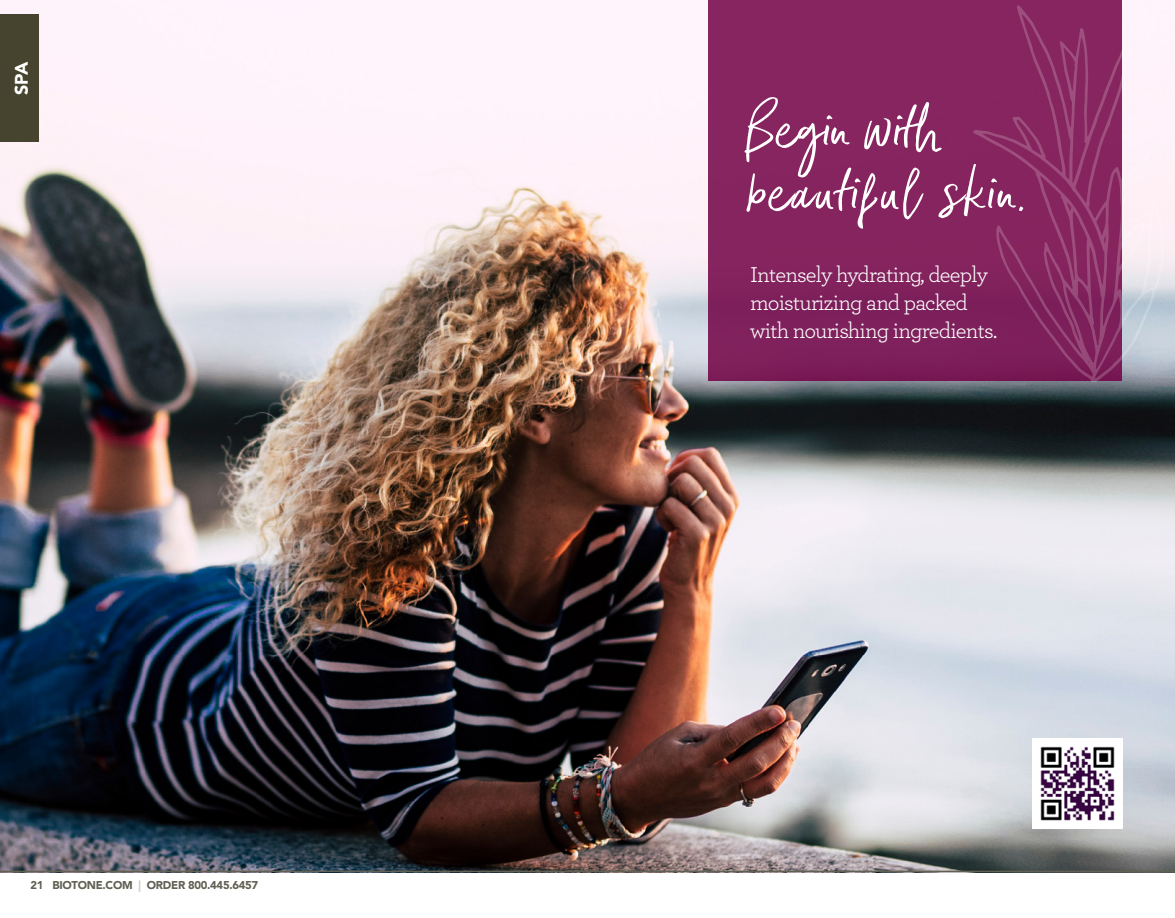
<style>
.page{position:relative;width:1175px;height:918px;background:#fff}
.page>*{position:absolute;margin:0;border:0;box-sizing:border-box;transform-origin:0 0}
.t1{font:68.55px/63.2px "Indigo Blue";letter-spacing:.025em;color:#fff}
.t2{font:22.5px "Archer";letter-spacing:-.035em;color:#fff}
.t3{font:900 18px "Avenir LT Std";color:#fff}
.t4{font:900 11.25px "Avenir LT Std";letter-spacing:-.025em;color:#616054}
.s1{color:#ccccc6}
</style>
<div class="page">
<img style="left:0;top:0;width:1174px;height:871px">
<div style="left:709px;top:0;width:413px;height:381px;background:#86245f"></div>
<svg style="left:973px;top:5px;width:201px;height:378px"></svg>
<img style="left:1032px;top:738px;width:90px;height:90px">
<hr style="left:0;top:871px;width:1174px;height:1px;background:#616054">
<div style="left:0;top:15px;width:39px;height:127px;background:#46442f"></div>
<p class="t3" style="left:11px;top:95px;width:34px;rotate:-90deg">SPA</p>
<p class="t4" style="left:31px;top:879px;width:229px">21 BIOTONE.COM <span class="s1">|</span> ORDER 800.445.6457</p>
<p class="t1" style="left:745px;top:100px;width:283px">Begin with beautiful skin.</p>
<p class="t2" style="left:750px;top:259px;width:239px">Intensely hydrating, deeply</p>
<p class="t2" style="left:750px;top:287px;width:219px">moisturizing and packed</p>
<p class="t2" style="left:750px;top:315px;width:248px">with nourishing ingredients.</p>
</div>
